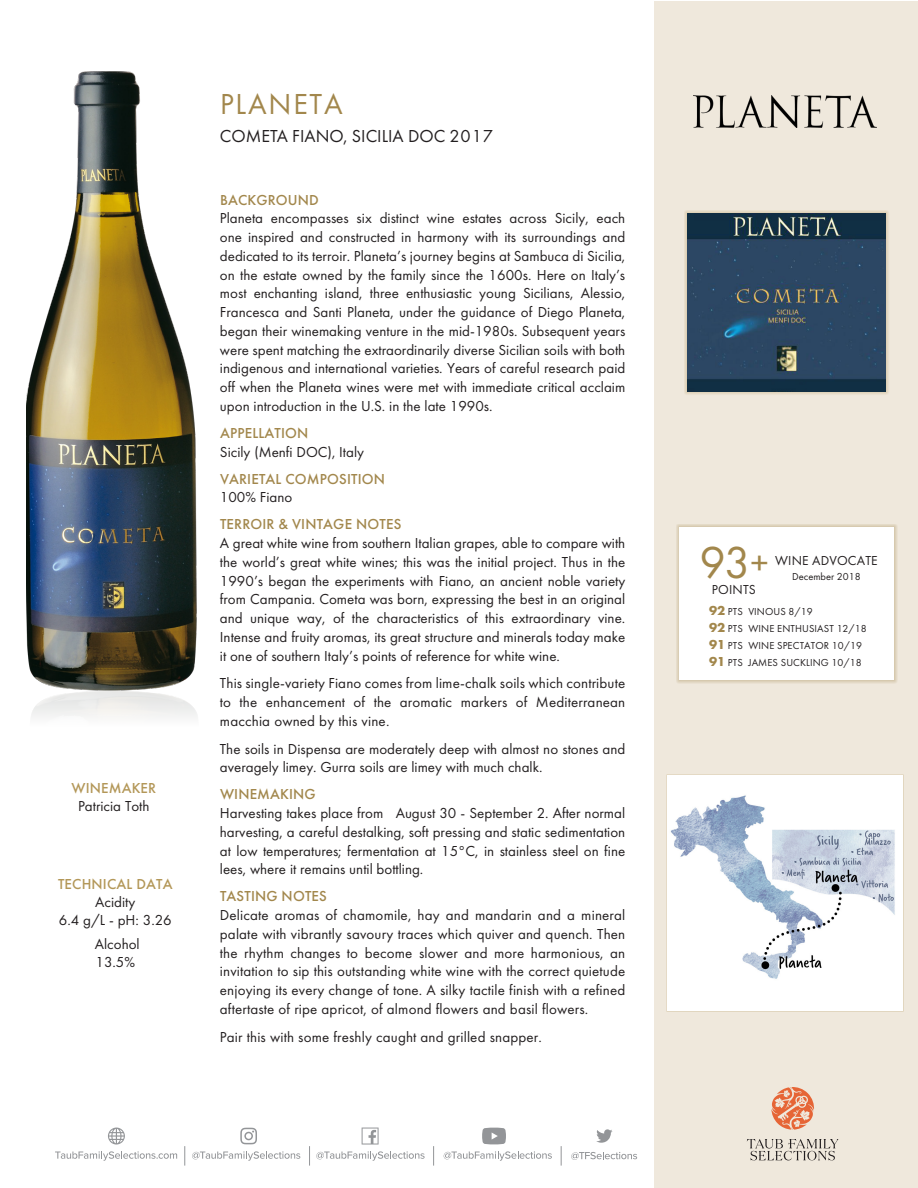
<style>
.page{position:relative;width:918px;height:1188px;background:#fff}
.page>*{position:absolute;margin:0;border:0;box-sizing:border-box;transform-origin:0 0}
.t1{font:46.5px "Futura PT";color:#a2874c}
.t2{font:30px "Futura PT";letter-spacing:.06em;color:#a2874c}
.t3{font:18px "Futura PT";color:#231f20}
.Para_Body{font:15px/18.8px "Futura PT";color:#231f20;text-align:justify}
.Para_Head{font:500 15px "Futura PT";letter-spacing:.01em;color:#a2874c}
.Para_Head-2{font:500 15px "Futura PT";letter-spacing:.01em;color:#b39758}
.t4{font:13.5px "Futura PT";letter-spacing:.01em;color:#231f20}
.t5{font:10.5px "Futura PT";letter-spacing:.01em;color:#231f20}
.s1{font-size:36px}
.s2{font-weight:700;font-size:13.5px;color:#a2874c}
</style>
<div class="page">
<div style="left:654px;top:1px;width:263px;height:1186px;background:#efe8dc"></div>
<div style="left:684px;top:210px;width:206px;height:185px;background:#b39758;opacity:.65"></div>
<img style="left:688px;top:213px;width:198px;height:179px">
<div style="left:676px;top:524px;width:221px;height:160px;background:#ddd1ba"></div>
<div style="left:679px;top:527px;width:215px;height:153px;background:#fff"></div>
<div style="left:666px;top:774px;width:238px;height:238px;background:#fff"></div>
<img style="left:670px;top:795px;width:225px;height:184px">
<img style="left:694px;top:96px;width:182px;height:32px">
<img style="left:26px;top:71px;width:171px;height:605px">
<img style="left:31px;top:676px;width:166px;height:41px">
<svg style="left:571px;top:1152px;width:66px;height:8px"></svg>
<svg style="left:55px;top:1151px;width:122px;height:10px"></svg>
<svg style="left:192px;top:1151px;width:108px;height:10px"></svg>
<svg style="left:316px;top:1151px;width:109px;height:10px"></svg>
<svg style="left:444px;top:1151px;width:108px;height:10px"></svg>
<svg style="left:561px;top:1146px;width:1px;height:20px"></svg>
<svg style="left:309px;top:1146px;width:1px;height:20px"></svg>
<svg style="left:185px;top:1146px;width:1px;height:20px"></svg>
<svg style="left:362px;top:1128px;width:17px;height:17px"></svg>
<svg style="left:240px;top:1128px;width:17px;height:16px"></svg>
<svg style="left:433px;top:1146px;width:1px;height:20px"></svg>
<svg style="left:596px;top:1129px;width:17px;height:14px"></svg>
<svg style="left:108px;top:1128px;width:17px;height:17px"></svg>
<svg style="left:482px;top:1128px;width:24px;height:16px"></svg>
<svg style="left:747px;top:1139px;width:92px;height:21px"></svg>
<svg style="left:771px;top:1087px;width:43px;height:43px"></svg>
<p class="Para_Head-2" style="left:71px;top:779px;width:86px">WINEMAKER</p>
<p class="Para_Body" style="left:78px;top:797px;width:73px">Patricia Toth</p>
<p class="Para_Head-2" style="left:58px;top:875px;width:116px">TECHNICAL DATA</p>
<p class="Para_Body" style="left:59px;top:893px;width:114px;line-height:18px;text-align:center">Acidity<br>6.4 g/L - pH: 3.26</p>
<p class="Para_Body" style="left:95px;top:935px;width:46px;line-height:18px">Alcohol<br>13.5%</p>
<p class="t2" style="left:220px;top:86px;width:124px">PLANETA</p>
<p class="t3" style="left:220px;top:125px;width:275px">COMETA FIANO, SICILIA DOC 2017</p>
<p class="Para_Head" style="left:220px;top:191px;width:100px">BACKGROUND</p>
<p class="Para_Body" style="left:220px;top:209px;width:407px">Planeta encompasses six distinct wine estates across Sicily, each one inspired and constructed in harmony with its surroundings and dedicated to its terroir. Planeta’s journey begins at Sambuca di Sicilia, on the estate owned by the family since the 1600s. Here on Italy’s most enchanting island, three enthusiastic young Sicilians, Alessio, Francesca and Santi Planeta, under the guidance of Diego Planeta, began their winemaking venture in the mid-1980s. Subsequent years were spent matching the extraordinarily diverse Sicilian soils with both indigenous and international varieties. Years of careful research paid off when the Planeta wines were met with immediate critical acclaim upon introduction in the U.S. in the late 1990s.</p>
<p class="Para_Head" style="left:220px;top:424px;width:90px">APPELLATION</p>
<p class="Para_Body" style="left:220px;top:442px;width:146px">Sicily (Menfi DOC), Italy</p>
<p class="Para_Head" style="left:220px;top:470px;width:167px">VARIETAL COMPOSITION</p>
<p class="Para_Body" style="left:220px;top:488px;width:74px">100% Fiano</p>
<p class="Para_Head" style="left:220px;top:515px;width:183px">TERROIR &amp; VINTAGE NOTES</p>
<p class="Para_Body" style="left:220px;top:534px;width:407px">A great white wine from southern Italian grapes, able to compare with the world’s great white wines; this was the initial project. Thus in the 1990’s began the experiments with Fiano, an ancient noble variety from Campania. Cometa was born, expressing the best in an original and unique way, of the characteristics of this extraordinary vine.<br>Intense and fruity aromas, its great structure and minerals today make it one of southern Italy’s points of reference for white wine.</p>
<p class="Para_Body" style="left:220px;top:674px;width:407px">This single-variety Fiano comes from lime-chalk soils which contribute to the enhancement of the aromatic markers of Mediterranean macchia owned by this vine.</p>
<p class="Para_Body" style="left:220px;top:739px;width:407px">The soils in Dispensa are moderately deep with almost no stones and averagely limey. Gurra soils are limey with much chalk.</p>
<p class="Para_Head" style="left:220px;top:785px;width:97px">WINEMAKING</p>
<p class="Para_Body" style="left:220px;top:804px;width:407px">Harvesting takes place from August 30 - September 2. After normal harvesting, a careful destalking, soft pressing and static sedimentation at low temperatures; fermentation at 15°C, in stainless steel on fine lees, where it remains until bottling.</p>
<p class="Para_Head" style="left:220px;top:887px;width:108px">TASTING NOTES</p>
<p class="Para_Body" style="left:220px;top:906px;width:407px">Delicate aromas of chamomile, hay and mandarin and a mineral palate with vibrantly savoury traces which quiver and quench. Then the rhythm changes to become slower and more harmonious, an invitation to sip this outstanding white wine with the correct quietude enjoying its every change of tone. A silky tactile finish with a refined aftertaste of ripe apricot, of almond flowers and basil flowers.</p>
<p class="Para_Body" style="left:220px;top:1027px;width:323px">Pair this with some freshly caught and grilled snapper.</p>
<p class="t1" style="left:699px;top:535px;width:70px">93<span class="s1">+</span></p>
<p class="t4" style="left:712px;top:582px;width:45px">POINTS</p>
<p class="t4" style="left:775px;top:553px;width:104px">WINE ADVOCATE</p>
<p class="t5" style="left:792px;top:571px;width:70px">December 2018</p>
<p class="t5" style="left:709px;top:605px;width:105px"><span class="s2">92</span> PTS VINOUS 8/19</p>
<p class="t5" style="left:709px;top:622px;width:159px"><span class="s2">92</span> PTS WINE ENTHUSIAST 12/18</p>
<p class="t5" style="left:709px;top:639px;width:155px"><span class="s2">91</span> PTS WINE SPECTATOR 10/19</p>
<p class="t5" style="left:709px;top:656px;width:154px"><span class="s2">91</span> PTS JAMES SUCKLING 10/18</p>
</div>
